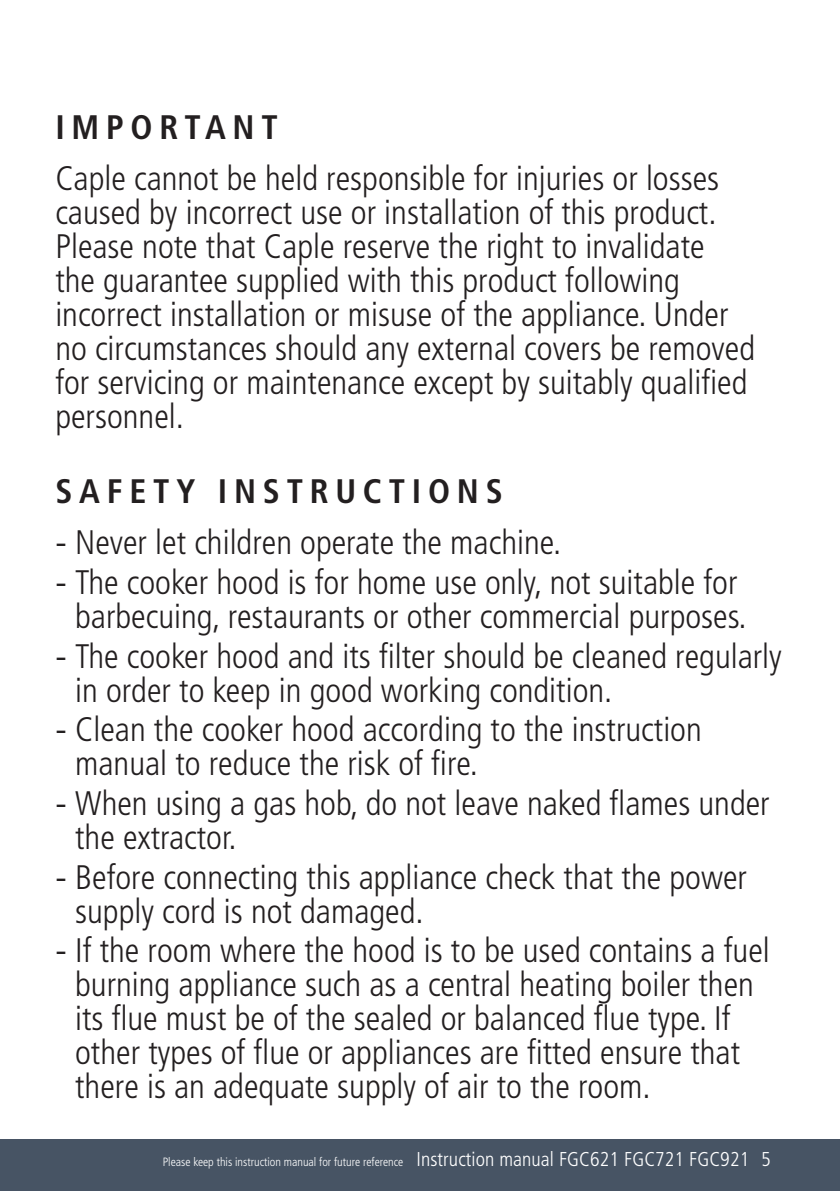
<style>
.page{position:relative;width:840px;height:1191px;background:#fff}
.page>*{position:absolute;margin:0;border:0;box-sizing:border-box;transform-origin:0 0}
.t1{font:300 condensed 34px/34px "Frutiger";color:#231f20}
.t2{font:700 condensed 34px "Frutiger";letter-spacing:.2em;color:#231f20}
.t3{font:300 condensed 12px "Frutiger";color:#fff}
.s1{font-stretch:normal}
.s2{font-size:20px}
</style>
<div class="page">
<div style="left:0;top:1139px;width:839px;height:52px;background:#475464"></div>
<p class="t2" style="left:55px;top:114px;width:224px">IMPORTANT</p>
<p class="t1" style="left:55px;top:164px;width:701px">Caple cannot be held responsible for injuries or losses caused by incorrect use or installation of this product.<br>Please note that Caple reserve the right to invalidate<br>the guarantee supplied with this product following incorrect installation or misuse of the appliance. Under no circumstances should any external covers be removed for servicing or maintenance except by suitably qualified personnel.</p>
<p class="t2" style="left:55px;top:477px;width:449px">SAFETY INSTRUCTIONS</p>
<p class="t1" style="left:55px;top:528px;width:507px"><span class="s1">-</span> Never let children operate the machine.</p>
<p class="t1" style="left:55px;top:568px;width:692px;text-align:center"><span class="s1">-</span> The cooker hood is for home use only, not suitable for barbecuing, restaurants or other commercial purposes.</p>
<p class="t1" style="left:75px;top:642px;width:707px;text-indent:-20px"><span class="s1">-</span> The cooker hood and its filter should be cleaned regularly in order to keep in good working condition.</p>
<p class="t1" style="left:75px;top:715px;width:627px;text-indent:-20px"><span class="s1">-</span> Clean the cooker hood according to the instruction manual to reduce the risk of fire.</p>
<p class="t1" style="left:75px;top:789px;width:695px;text-indent:-20px"><span class="s1">-</span> When using a gas hob, do not leave naked flames under the extractor.</p>
<p class="t1" style="left:75px;top:863px;width:673px;text-indent:-20px"><span class="s1">-</span> Before connecting this appliance check that the power supply cord is not damaged.</p>
<p class="t1" style="left:75px;top:936px;width:695px;text-indent:-20px"><span class="s1">-</span> If the room where the hood is to be used contains a fuel burning appliance such as a central heating boiler then its flue must be of the sealed or balanced flue type. If other types of flue or appliances are fitted ensure that there is an adequate supply of air to the room.</p>
<p class="t3" style="left:163px;top:1156px;width:609px">Please keep this instruction manual for future reference <span class="s2">Instruction manual FGC621 FGC721 FGC921 5</span></p>
</div>
